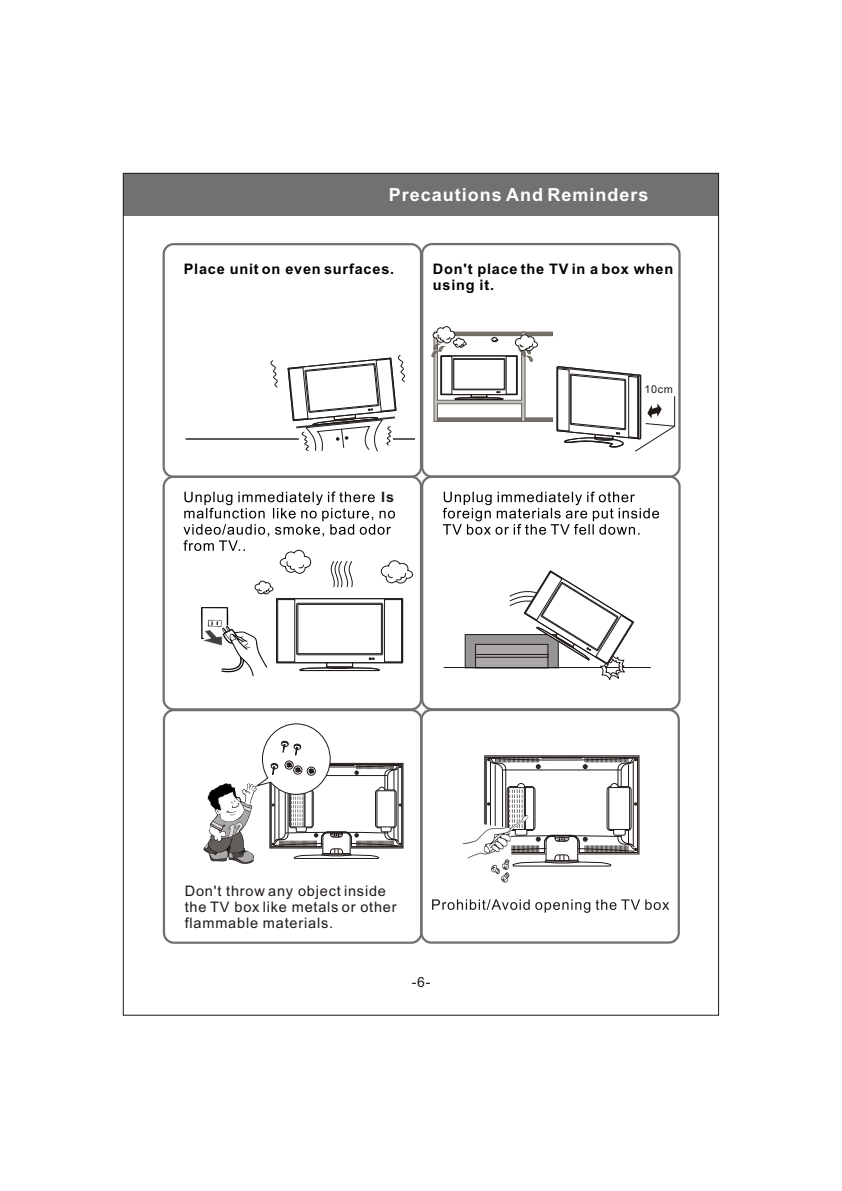
<style>
.page{position:relative;width:842px;height:1191px;background:#fff}
.page>*{position:absolute;margin:0;border:0;box-sizing:border-box;transform-origin:0 0}
.t1{font:700 18px "Arial";letter-spacing:.055em;color:#fff}
.t2{font:14.5px/16.2px "Arial";letter-spacing:.055em;color:#1f1a17}
.t3{font:700 14.5px/16.2px "Arial";letter-spacing:.055em;color:#000}
.t4{font:700 14.4px "Arial";color:#1f1a17}
.t5{font:14px "Arial";color:#1f1a17}
.t6{font:10.9px "Arial";color:#1f1a17}
</style>
<div class="page">
<svg style="left:485px;top:757px;width:153px;height:110px"></svg>
<div style="left:163px;top:476px;width:259px;height:235px;border:2px solid #737070;border-radius:10px"></div>
<div style="left:421px;top:476px;width:260px;height:234px;border:2px solid #737070;border-radius:10px"></div>
<div style="left:420px;top:709px;width:260px;height:235px;border:2px solid #737070;border-radius:10px"></div>
<div style="left:163px;top:709px;width:259px;height:235px;border:2px solid #737070;border-radius:10px"></div>
<img style="left:221px;top:671px;width:33px;height:5px">
<div style="left:465px;top:634px;width:94px;height:34px;background:#969494;border:1px solid #1f1a17"></div>
<div style="left:475px;top:644px;width:73px;height:24px;background:#aba8a8;border:1px solid #1f1a17"></div>
<svg style="left:475px;top:654px;width:34px;height:4px"></svg>
<hr style="left:444px;top:667px;width:207px;height:1px;background:#1f1a17">
<svg style="left:203px;top:723px;width:199px;height:141px"></svg>
<img style="left:462px;top:815px;width:67px;height:68px">
<svg style="left:443px;top:492px;width:216px;height:43px"></svg>
<svg style="left:432px;top:899px;width:237px;height:14px"></svg>
<svg style="left:538px;top:332px;width:15px;height:4px"></svg>
<svg style="left:538px;top:418px;width:15px;height:4px"></svg>
<hr style="left:186px;top:438px;width:113px;height:2px;background:#1f1a17">
<hr style="left:393px;top:438px;width:22px;height:2px;background:#1f1a17">
<svg style="left:270px;top:360px;width:8px;height:28px"></svg>
<div style="left:163px;top:243px;width:259px;height:235px;border:2px solid #737070;border-radius:10px"></div>
<div style="left:421px;top:243px;width:260px;height:235px;border:2px solid #737070;border-radius:10px"></div>
<svg style="left:287px;top:355px;width:119px;height:97px"></svg>
<svg style="left:432px;top:326px;width:106px;height:96px"></svg>
<svg style="left:556px;top:366px;width:120px;height:86px"></svg>
<svg style="left:509px;top:570px;width:125px;height:110px"></svg>
<svg style="left:183px;top:492px;width:230px;height:179px"></svg>
<div style="left:123px;top:173px;width:596px;height:43px;background:#737070"></div>
<p class="t1" style="left:389px;top:188px;width:261px">Precautions And Reminders</p>
<p class="t3" style="left:184px;top:262px;width:212px">Place unit on even surfaces.</p>
<p class="t3" style="left:433px;top:262px;width:242px">Don't place the TV in a box when using it.</p>
<p class="t4" style="left:381px;top:492px;width:14px">Is</p>
<p class="t2" style="left:185px;top:884px;width:213px">Don't throw any object inside the TV box like metals or other flammable materials.</p>
<p class="t5" style="left:412px;top:977px;width:20px">-6-</p>
<p class="t6" style="left:644px;top:385px;width:30px">10cm</p>
</div>
